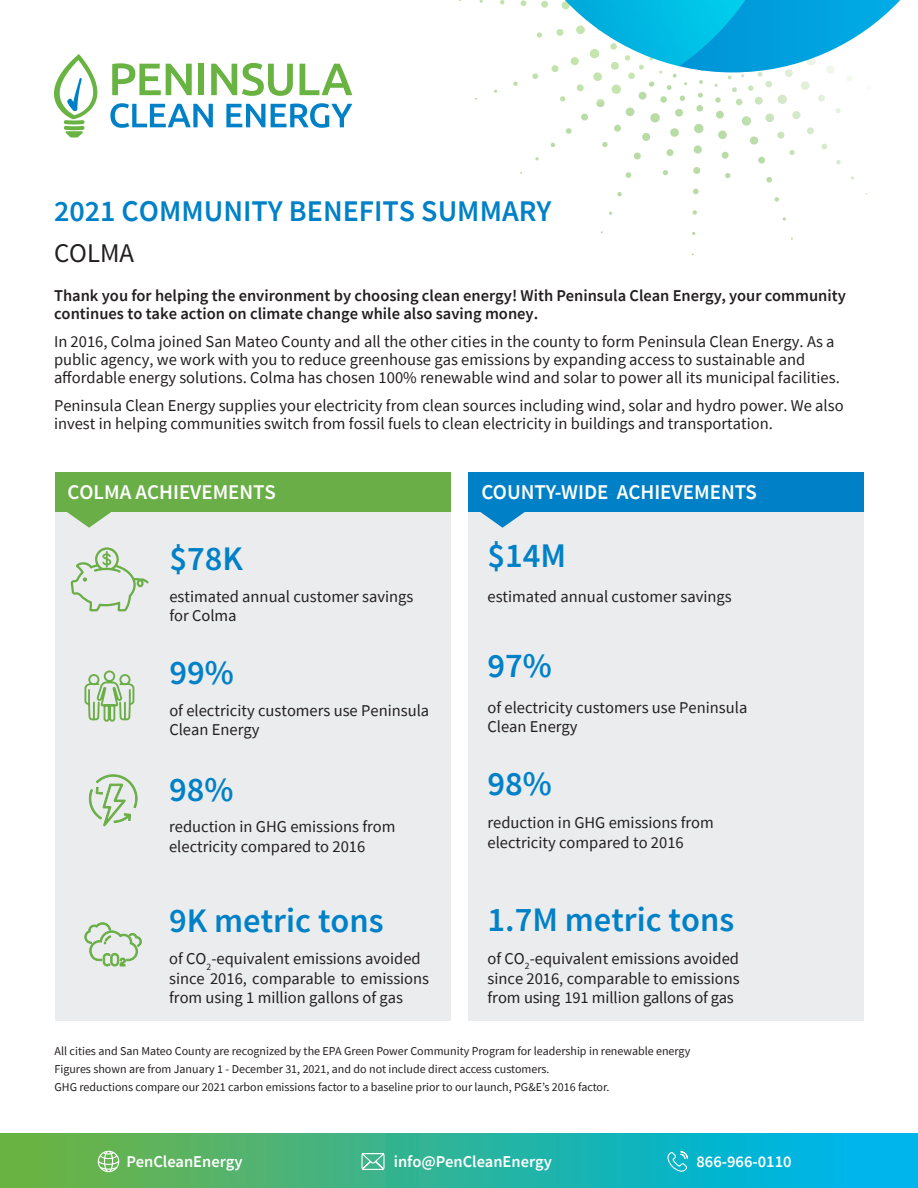
<style>
.page{position:relative;width:918px;height:1188px;background:#fff}
.page>*{position:absolute;margin:0;border:0;box-sizing:border-box;transform-origin:0 0}
.t1{font:600 34.5px "Source Sans Pro";color:#0081c7}
.t2{font:600 34.5px "Source Sans Pro";color:#0081c7}
.t3{font:600 30px "Source Sans Pro";color:#0081c7}
.t4{font:27px "Source Sans Pro";color:#231f20}
.t5{font:600 21px "Source Sans Pro";color:#fff}
.t6{font:600 21px "Source Sans Pro";color:#fff}
.t7{font:16.5px/19.5px "Source Sans Pro";color:#231f20}
.t8{font:600 16.5px/18px "Source Sans Pro";color:#231f20}
.t9{font:600 16.5px "Source Sans Pro";color:#fff}
.t10{font:12px "Source Sans Pro";color:#231f20}
.s1{font-style:inherit}
</style>
<div class="page">
<div style="left:55px;top:472px;width:396px;height:549px;background:#ebecee"></div>
<div style="left:468px;top:472px;width:396px;height:549px;background:#ebecee"></div>
<div style="left:55px;top:472px;width:396px;height:40px;background:#6aae47"></div>
<svg style="left:67px;top:512px;width:44px;height:16px"></svg>
<div style="left:468px;top:472px;width:396px;height:40px;background:#0081c7"></div>
<svg style="left:480px;top:512px;width:45px;height:16px"></svg>
<svg style="left:112px;top:63px;width:80px;height:32px"></svg>
<div style="left:199px;top:64px;width:5px;height:31px;background:#69b342"></div>
<svg style="left:211px;top:63px;width:66px;height:33px"></svg>
<svg style="left:110px;top:103px;width:103px;height:25px"></svg>
<svg style="left:226px;top:104px;width:39px;height:23px"></svg>
<svg style="left:271px;top:103px;width:78px;height:25px"></svg>
<svg style="left:54px;top:54px;width:43px;height:83px"></svg>
<svg style="left:693px;top:189px;width:6px;height:5px"></svg>
<svg style="left:692px;top:210px;width:5px;height:5px"></svg>
<svg style="left:535px;top:157px;width:4px;height:4px"></svg>
<svg style="left:617px;top:192px;width:5px;height:5px"></svg>
<svg style="left:609px;top:211px;width:4px;height:4px"></svg>
<svg style="left:774px;top:197px;width:5px;height:5px"></svg>
<svg style="left:782px;top:217px;width:4px;height:4px"></svg>
<svg style="left:550px;top:0;width:351px;height:183px"></svg>
<svg style="left:277px;top:0;width:514px;height:111px"></svg>
<div style="left:0;top:1134px;width:918px;height:54px;background:linear-gradient(to right,#70b33e,#00b5f6)"></div>
<svg style="left:88px;top:774px;width:50px;height:52px"></svg>
<svg style="left:84px;top:670px;width:51px;height:52px"></svg>
<svg style="left:84px;top:922px;width:58px;height:44px"></svg>
<svg style="left:98px;top:1151px;width:21px;height:21px"></svg>
<svg style="left:361px;top:1152px;width:24px;height:18px"></svg>
<svg style="left:667px;top:1151px;width:22px;height:21px"></svg>
<svg style="left:71px;top:547px;width:78px;height:64px"></svg>
<p class="t3" style="left:54px;top:192px;width:499px">2021 COMMUNITY BENEFITS SUMMARY</p>
<p class="t4" style="left:54px;top:236px;width:82px">COLMA</p>
<p class="t8" style="left:54px;top:287px;width:793px">Thank you for helping the environment by choosing clean energy! With Peninsula Clean Energy, your community continues to take action on climate change while also saving money.</p>
<p class="t7" style="left:54px;top:332px;width:787px;line-height:18px">In 2016, Colma joined San Mateo County and all the other cities in the county to form Peninsula Clean Energy. As a public agency, we work with you to reduce greenhouse gas emissions by expanding access to sustainable and affordable energy solutions. Colma has chosen 100% renewable wind and solar to power all its municipal facilities.</p>
<p class="t7" style="left:54px;top:396px;width:791px;line-height:18px">Peninsula Clean Energy supplies your electricity from clean sources including wind, solar and hydro power. We also invest in helping communities switch from fossil fuels to clean electricity in buildings and transportation.</p>
<p class="t6" style="left:68px;top:479px;width:210px">COLMA ACHIEVEMENTS</p>
<p class="t5" style="left:482px;top:478px;width:277px">COUNTY-WIDE ACHIEVEMENTS</p>
<p class="t2" style="left:169px;top:537px;width:75px"><span class="s1">$</span>78K</p>
<p class="t7" style="left:169px;top:586px;width:246px">estimated annual customer savings for Colma</p>
<p class="t2" style="left:169px;top:651px;width:66px">99<span class="s1">%</span></p>
<p class="t7" style="left:169px;top:701px;width:261px">of electricity customers use Peninsula<br>Clean Energy</p>
<p class="t2" style="left:169px;top:767px;width:66px">98<span class="s1">%</span></p>
<p class="t7" style="left:169px;top:817px;width:228px">reduction in GHG emissions from electricity compared to 2016</p>
<p class="t1" style="left:488px;top:533px;width:80px">$14M</p>
<p class="t7" style="left:488px;top:586px;width:246px">estimated annual customer savings</p>
<p class="t1" style="left:488px;top:643px;width:66px">97%</p>
<p class="t7" style="left:488px;top:697px;width:261px">of electricity customers use Peninsula<br>Clean Energy</p>
<p class="t1" style="left:488px;top:761px;width:66px">98%</p>
<p class="t7" style="left:488px;top:813px;width:228px">reduction in GHG emissions from electricity compared to 2016</p>
<p class="t1" style="left:488px;top:897px;width:248px"><span class="s1">1.7M</span> metric tons</p>
<p class="t7" style="left:488px;top:949px;width:254px;text-align:justify">of CO<sub>2</sub>-equivalent emissions avoided since 2016, comparable to emissions from using 191 million gallons of gas</p>
<p class="t10" style="left:55px;top:1043px;width:637px">All cities and San Mateo County are recognized by the EPA Green Power Community Program for leadership in renewable energy</p>
<p class="t10" style="left:55px;top:1062px;width:497px">Figures shown are from January 1 - December 31, 2021, and do not include direct access customers.</p>
<p class="t10" style="left:55px;top:1080px;width:557px">GHG reductions compare our 2021 carbon emissions factor to a baseline prior to our launch, PG&amp;E’s 2016 factor.</p>
<p class="t1" style="left:169px;top:898px;width:216px"><span class="s1">9K</span> metric tons</p>
<p class="t7" style="left:169px;top:949px;width:262px">of CO<sub>2</sub>-equivalent emissions avoided since 2016, comparable to emissions from using 1 million gallons of gas</p>
<p class="t9" style="left:127px;top:1150px;width:118px">PenCleanEnergy</p>
<p class="t9" style="left:394px;top:1150px;width:160px">info@PenCleanEnergy</p>
<p class="t9" style="left:696px;top:1150px;width:97px">866-966-0110</p>
</div>
